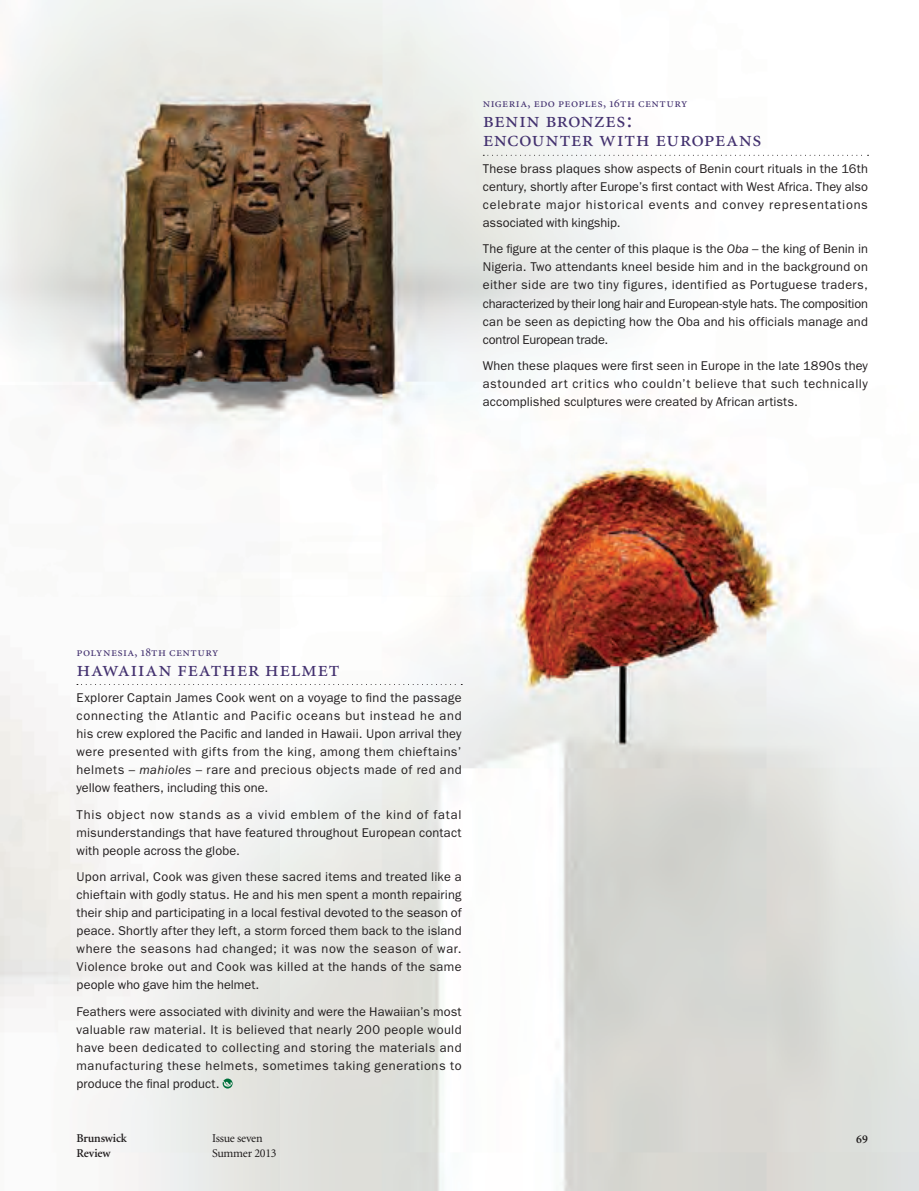
<style>
.page{position:relative;width:919px;height:1191px;background:#fff}
.page>*{position:absolute;margin:0;border:0;box-sizing:border-box;transform-origin:0 0}
.t1{font:22.5px/19.5px "Minion Regular SC";letter-spacing:.02em;color:#43316f}
.t2{font:12.75px/18px "ITC Franklin Gothic Std";letter-spacing:.01em;color:#231f20;text-align:justify}
.t3{font:12.75px "Minion Regular SC";letter-spacing:.035em;color:#43316f}
.t4{font:12px "Minion";letter-spacing:-.02em;color:#231f20}
.t5{font:600 12px/15px "Minion";letter-spacing:-.02em;color:#231f20}
.s1{font-style:italic}
</style>
<div class="page">
<img style="left:280px;top:597px;width:638px;height:594px">
<img style="left:1px;top:0;width:786px;height:597px">
<img style="left:0;top:104px;width:1px;height:218px">
<img style="left:0;top:386px;width:280px;height:805px">
<svg style="left:483px;top:155px;width:385px;height:1px"></svg>
<svg style="left:77px;top:684px;width:385px;height:1px"></svg>
<svg style="left:222px;top:1078px;width:10px;height:10px"></svg>
<p class="t3" style="left:483px;top:97px;width:206px">nigeria, edo peoples, 16th century</p>
<h1 class="t1" style="left:483px;top:111px;width:280px">benin bronzes:<br>encounter with europeans</h1>
<p class="t2" style="left:483px;top:160px;width:386px">These brass plaques show aspects of Benin court rituals in the 16th century, shortly after Europe’s first contact with West Africa. They also celebrate major historical events and convey representations associated with kingship.</p>
<p class="t2" style="left:483px;top:240px;width:386px">The figure at the center of this plaque is the <span class="s1">Oba</span> – the king of Benin in Nigeria. Two attendants kneel beside him and in the background on either side are two tiny figures, identified as Portuguese traders, characterized by their long hair and European-style hats. The composition can be seen as depicting how the Oba and his officials manage and control European trade.</p>
<p class="t2" style="left:483px;top:357px;width:386px">When these plaques were first seen in Europe in the late 1890s they astounded art critics who couldn’t believe that such technically accomplished sculptures were created by African artists.</p>
<p class="t3" style="left:77px;top:646px;width:143px">polynesia, 18th century</p>
<h1 class="t1" style="left:77px;top:659px;width:265px">hawaiian feather helmet</h1>
<p class="t2" style="left:77px;top:689px;width:386px">Explorer Captain James Cook went on a voyage to find the passage connecting the Atlantic and Pacific oceans but instead he and his crew explored the Pacific and landed in Hawaii. Upon arrival they were presented with gifts from the king, among them chieftains’ helmets – <span class="s1">mahioles</span> – rare and precious objects made of red and yellow feathers, including this one.</p>
<p class="t2" style="left:77px;top:805px;width:386px">This object now stands as a vivid emblem of the kind of fatal misunderstandings that have featured throughout European contact with people across the globe.</p>
<p class="t2" style="left:77px;top:868px;width:386px">Upon arrival, Cook was given these sacred items and treated like a chieftain with godly status. He and his men spent a month repairing their ship and participating in a local festival devoted to the season of peace. Shortly after they left, a storm forced them back to the island where the seasons had changed; it was now the season of war.<br>Violence broke out and Cook was killed at the hands of the same people who gave him the helmet.</p>
<p class="t2" style="left:77px;top:1002px;width:386px">Feathers were associated with divinity and were the Hawaiian’s most valuable raw material. It is believed that nearly 200 people would have been dedicated to collecting and storing the materials and manufacturing these helmets, sometimes taking generations to produce the final product.</p>
<p class="t5" style="left:77px;top:1131px;width:52px">Brunswick<br>Review</p>
<p class="t4" style="left:212px;top:1132px;width:52px">Issue seven</p>
<p class="t5" style="left:856px;top:1131px;width:13px">69</p>
<p class="t4" style="left:212px;top:1147px;width:66px">Summer 2013</p>
</div>
